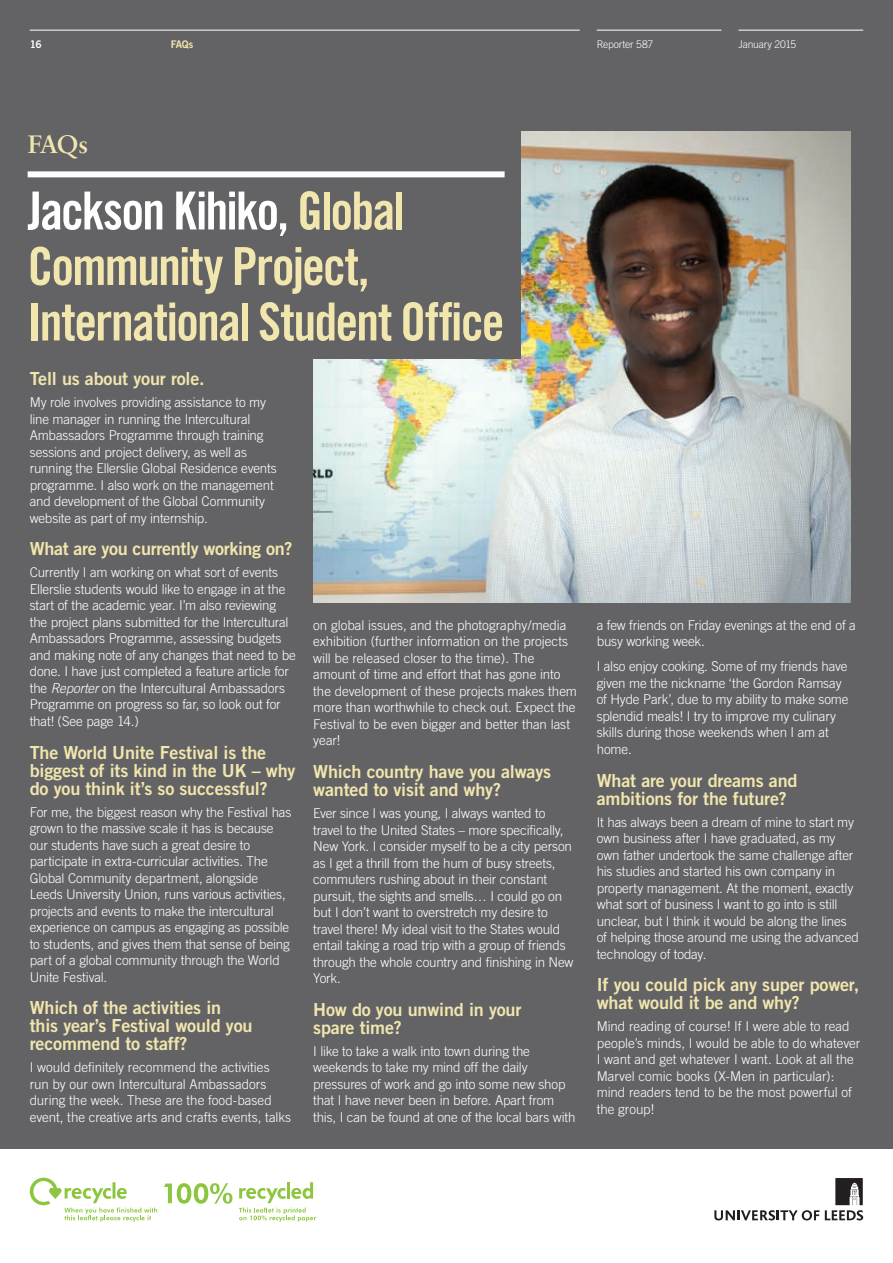
<style>
.page{position:relative;width:893px;height:1263px;background:#fff}
.page>*{position:absolute;margin:0;border:0;box-sizing:border-box;transform-origin:0 0}
.t1{font:52.5px/55.5px "Trade Gothic Bold Cond Twenty";letter-spacing:-.035em;color:#f1e6ad}
.t2{font:27px "Sabon Semi Bold PL";color:#f1e6ad}
.t3{font:18px/18px "Trade Gothic Bold Two";letter-spacing:-.01em;color:#f1e6ad}
.t4{font:300 13.5px/16.5px "Trade Gothic";letter-spacing:-.01em;color:#fff}
.t5{font:300 10.5px "Trade Gothic";letter-spacing:-.015em;color:#fff}
.t6{font:10.5px "Trade Gothic Bold Two";color:#f1e6ad}
.t7{font:10.5px "Trade Gothic Bold Two";color:#fff}
.s1{color:#fff}
.s2{font-style:italic}
</style>
<div class="page">
<div style="left:0;top:0;width:893px;height:1148px;background:#636366"></div>
<img style="left:313px;top:132px;width:537px;height:471px">
<div style="left:0;top:108px;width:520px;height:251px;background:#636366"></div>
<hr style="left:30px;top:30px;width:550px;height:1px;background:#fff">
<svg style="left:714px;top:1178px;width:149px;height:42px"></svg>
<svg style="left:30px;top:1178px;width:127px;height:43px"></svg>
<svg style="left:239px;top:1182px;width:77px;height:39px"></svg>
<svg style="left:164px;top:1183px;width:68px;height:21px"></svg>
<hr style="left:597px;top:30px;width:124px;height:1px;background:#fff">
<hr style="left:738px;top:30px;width:125px;height:1px;background:#fff">
<div style="left:28px;top:171px;width:477px;height:6px;background:#fff"></div>
<p class="t7" style="left:30px;top:37px;width:13px">16</p>
<p class="t6" style="left:171px;top:37px;width:24px">FAQs</p>
<p class="t5" style="left:597px;top:38px;width:58px">Reporter 587</p>
<p class="t5" style="left:738px;top:38px;width:59px">January 2015</p>
<h2 class="t2" style="left:28px;top:127px;width:62px">FAQs</h2>
<h1 class="t1" style="left:28px;top:183px;width:478px"><span class="s1">Jackson Kihiko,</span> Global<br>Community Project,<br>International Student Office</h1>
<h3 class="t3" style="left:30px;top:369px;width:176px">Tell us about your role.</h3>
<p class="t4" style="left:30px;top:394px;width:249px">My role involves providing assistance to my line manager in running the Intercultural Ambassadors Programme through training sessions and project delivery, as well as running the Ellerslie Global Residence events programme. I also work on the management and development of the Global Community website as part of my internship.</p>
<h3 class="t3" style="left:30px;top:540px;width:264px">What are you currently working on?</h3>
<p class="t4" style="left:30px;top:564px;width:268px">Currently I am working on what sort of events Ellerslie students would like to engage in at the start of the academic year. I’m also reviewing the project plans submitted for the Intercultural Ambassadors Programme, assessing budgets and making note of any changes that need to be done. I have just completed a feature article for the <span class="s2">Reporter</span> on the Intercultural Ambassadors Programme on progress so far, so look out for that! (See page 14.)</p>
<h3 class="t3" style="left:30px;top:743px;width:267px">The World Unite Festival is the biggest of its kind in the UK – why do you think it’s so successful?</h3>
<p class="t4" style="left:30px;top:803px;width:263px">For me, the biggest reason why the Festival has grown to the massive scale it has is because our students have such a great desire to participate in extra-curricular activities. The Global Community department, alongside Leeds University Union, runs various activities, projects and events to make the intercultural experience on campus as engaging as possible to students, and gives them that sense of being part of a global community through the World Unite Festival.</p>
<h3 class="t3" style="left:30px;top:999px;width:224px">Which of the activities in this year’s Festival would you recommend to staff?</h3>
<p class="t4" style="left:30px;top:1059px;width:263px">I would definitely recommend the activities run by our own Intercultural Ambassadors during the week. These are the food-based event, the creative arts and crafts events, talks</p>
<p class="t4" style="left:313px;top:617px;width:265px">on global issues, and the photography/media exhibition (further information on the projects will be released closer to the time). The amount of time and effort that has gone into the development of these projects makes them more than worthwhile to check out. Expect the Festival to be even bigger and better than last year!</p>
<h3 class="t3" style="left:313px;top:762px;width:239px">Which country have you always wanted to visit and why?</h3>
<p class="t4" style="left:313px;top:805px;width:262px">Ever since I was young, I always wanted to travel to the United States – more specifically, New York. I consider myself to be a city person as I get a thrill from the hum of busy streets, commuters rushing about in their constant pursuit, the sights and smells… I could go on but I don’t want to overstretch my desire to travel there! My ideal visit to the States would entail taking a road trip with a group of friends through the whole country and finishing in New York.</p>
<h3 class="t3" style="left:313px;top:1000px;width:210px">How do you unwind in your spare time?</h3>
<p class="t4" style="left:313px;top:1042px;width:264px">I like to take a walk into town during the weekends to take my mind off the daily pressures of work and go into some new shop that I have never been in before. Apart from this, I can be found at one of the local bars with</p>
<p class="t4" style="left:597px;top:617px;width:261px">a few friends on Friday evenings at the end of a busy working week.</p>
<p class="t4" style="left:597px;top:658px;width:253px">I also enjoy cooking. Some of my friends have given me the nickname ‘the Gordon Ramsay of Hyde Park’, due to my ability to make some splendid meals! I try to improve my culinary skills during those weekends when I am at home.</p>
<h3 class="t3" style="left:597px;top:771px;width:202px">What are your dreams and ambitions for the future?</h3>
<p class="t4" style="left:597px;top:813px;width:264px">It has always been a dream of mine to start my own business after I have graduated, as my own father undertook the same challenge after his studies and started his own company in property management. At the moment, exactly what sort of business I want to go into is still unclear, but I think it would be along the lines of helping those around me using the advanced technology of today.</p>
<h3 class="t3" style="left:597px;top:976px;width:264px">If you could pick any super power, what would it be and why?</h3>
<p class="t4" style="left:597px;top:1018px;width:265px">Mind reading of course! If I were able to read people’s minds, I would be able to do whatever I want and get whatever I want. Look at all the Marvel comic books (X-Men in particular): mind readers tend to be the most powerful of the group!</p>
</div>
